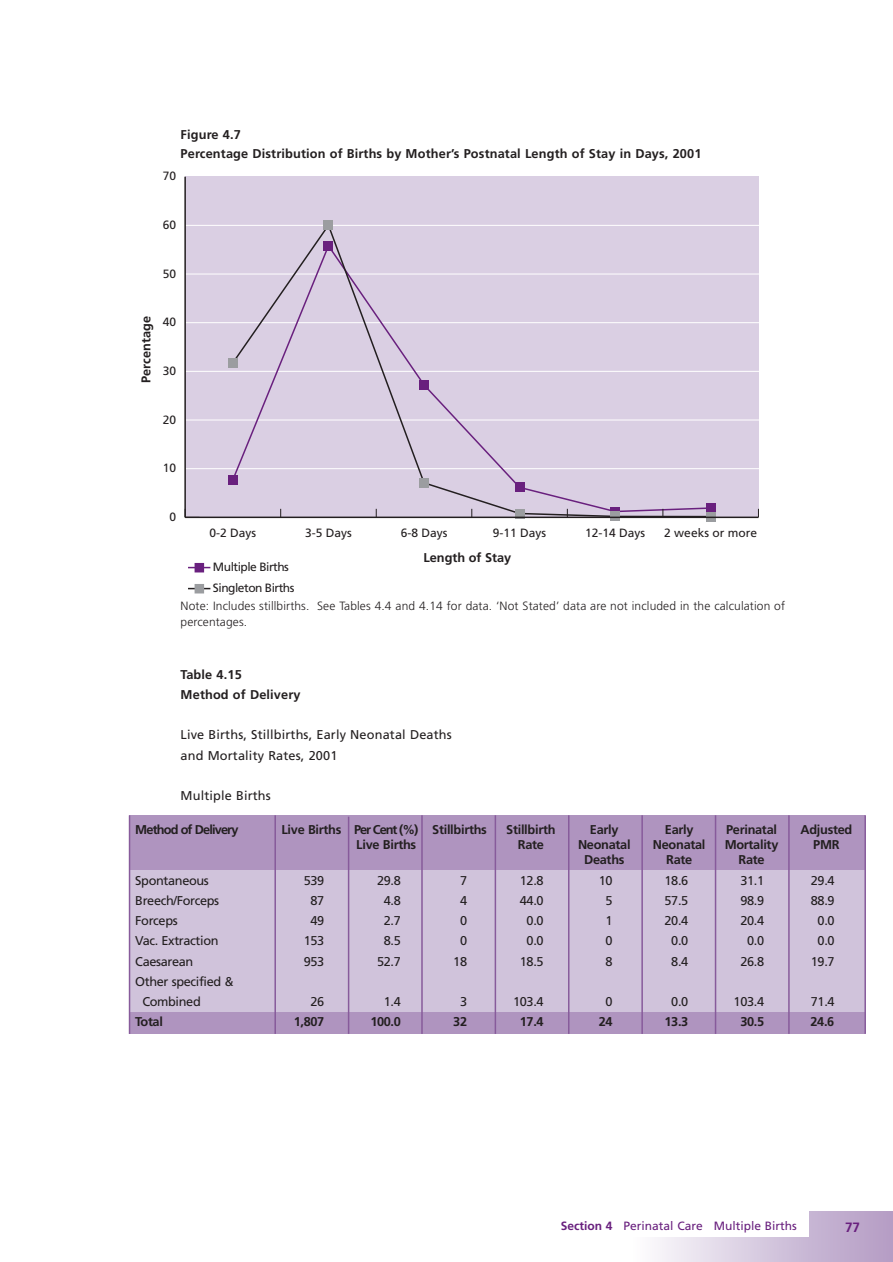
<style>
.page{position:relative;width:893px;height:1262px;background:#fff}
.page>*{position:absolute;margin:0;border:0;box-sizing:border-box;transform-origin:0 0}
.t1{font:700 13.5px "Frutiger";color:#69207e}
.t2{font:12.75px/20.2px "Frutiger";letter-spacing:-.03em;color:#231f20}
.t3{font:700 12.75px "Frutiger";letter-spacing:-.02em;color:#231f20}
.t4{font:700 12.75px/19.5px "Frutiger";letter-spacing:.01em;color:#231f20}
.t5{font:12.75px/20.2px "Frutiger";letter-spacing:.01em;color:#231f20}
.t6{font:700 12.75px "Frutiger";color:#231f20}
.t7{font:700 12.75px "Frutiger";letter-spacing:-.065em;color:#231f20}
.t8{font:300 12px/16.5px "Frutiger";letter-spacing:.01em;color:#231f20}
.t9{font:12px "Frutiger";color:#231f20}
.t10{font:12px "Frutiger";color:#69207e}
.t11{font:12px/21px "Frutiger";letter-spacing:-.04em;color:#231f20}
.s1{font-weight:700}
</style>
<div class="page">
<div style="left:633px;top:1211px;width:259px;height:50px;background:linear-gradient(to right,#fdfcfe,#b299c2)"></div>
<div style="left:420px;top:1199px;width:388px;height:38px;background:#fff"></div>
<svg style="left:188px;top:567px;width:22px;height:1px"></svg>
<div style="left:194px;top:563px;width:10px;height:9px;background:#69207e"></div>
<svg style="left:188px;top:588px;width:22px;height:1px"></svg>
<div style="left:194px;top:584px;width:10px;height:9px;background:#9b9da0"></div>
<div style="left:185px;top:177px;width:573px;height:340px;background:#dacfe3"></div>
<hr style="left:185px;top:468px;width:583px;height:1px;background:#fff">
<hr style="left:185px;top:419px;width:583px;height:1px;background:#fff">
<hr style="left:185px;top:371px;width:583px;height:1px;background:#fff">
<hr style="left:185px;top:322px;width:583px;height:1px;background:#fff">
<hr style="left:185px;top:274px;width:583px;height:1px;background:#fff">
<hr style="left:185px;top:225px;width:583px;height:1px;background:#fff">
<svg style="left:231px;top:223px;width:481px;height:293px"></svg>
<div style="left:228px;top:475px;width:9px;height:9px;background:#69207e"></div>
<div style="left:324px;top:241px;width:9px;height:9px;background:#69207e"></div>
<div style="left:419px;top:380px;width:9px;height:9px;background:#69207e"></div>
<div style="left:515px;top:483px;width:9px;height:9px;background:#69207e"></div>
<svg style="left:610px;top:507px;width:9px;height:5px"></svg>
<div style="left:706px;top:503px;width:9px;height:9px;background:#69207e"></div>
<div style="left:228px;top:358px;width:9px;height:9px;background:#9b9da0"></div>
<div style="left:324px;top:221px;width:9px;height:9px;background:#9b9da0"></div>
<div style="left:419px;top:478px;width:9px;height:9px;background:#9b9da0"></div>
<div style="left:515px;top:509px;width:9px;height:9px;background:#9b9da0"></div>
<div style="left:610px;top:512px;width:9px;height:9px;background:#9b9da0"></div>
<div style="left:706px;top:512px;width:9px;height:9px;background:#9b9da0"></div>
<hr style="left:185px;top:516px;width:573px;height:2px;background:#231f20">
<svg style="left:186px;top:516px;width:13px;height:1px"></svg>
<hr style="left:184px;top:177px;width:2px;height:340px;background:#231f20">
<div style="left:129px;top:815px;width:736px;height:219px;background:#d0c3db"></div>
<div style="left:129px;top:815px;width:736px;height:55px;background:#af94bf"></div>
<div style="left:129px;top:1012px;width:736px;height:22px;background:#af94bf"></div>
<hr style="left:129px;top:815px;width:1px;height:219px;background:#875b9b">
<hr style="left:864px;top:815px;width:1px;height:218px;background:#875b9b">
<hr style="left:274px;top:815px;width:2px;height:218px;background:#875b9b">
<hr style="left:348px;top:816px;width:1px;height:217px;background:#875b9b">
<hr style="left:421px;top:815px;width:2px;height:219px;background:#875b9b">
<hr style="left:494px;top:815px;width:2px;height:219px;background:#875b9b">
<hr style="left:568px;top:815px;width:1px;height:219px;background:#875b9b">
<hr style="left:641px;top:815px;width:2px;height:218px;background:#875b9b">
<hr style="left:714px;top:815px;width:2px;height:219px;background:#875b9b">
<hr style="left:788px;top:815px;width:1px;height:219px;background:#875b9b">
<p class="t4" style="left:180px;top:125px;width:522px">Figure 4.7<br>Percentage Distribution of Births by Mother’s Postnatal Length of Stay in Days, 2001</p>
<p class="t9" style="left:163px;top:171px;width:15px">70</p>
<p class="t9" style="left:163px;top:220px;width:15px">60</p>
<p class="t9" style="left:163px;top:269px;width:15px">50</p>
<p class="t6" style="left:141px;top:383px;width:68px;rotate:-90deg">Percentage</p>
<p class="t9" style="left:163px;top:317px;width:15px">40</p>
<p class="t9" style="left:163px;top:366px;width:15px">30</p>
<p class="t9" style="left:163px;top:415px;width:15px">20</p>
<p class="t9" style="left:163px;top:463px;width:15px">10</p>
<p class="t9" style="left:169px;top:512px;width:8px">0</p>
<p class="t9" style="left:209px;top:528px;width:48px">0-2 Days</p>
<p class="t9" style="left:305px;top:528px;width:48px">3-5 Days</p>
<p class="t9" style="left:400px;top:528px;width:48px">6-8 Days</p>
<p class="t9" style="left:493px;top:528px;width:55px">9-11 Days</p>
<p class="t9" style="left:585px;top:528px;width:62px">12-14 Days</p>
<p class="t9" style="left:664px;top:528px;width:94px">2 weeks or more</p>
<p class="t11" style="left:213px;top:557px;width:83px">Multiple Births<br>Singleton Births</p>
<p class="t6" style="left:423px;top:552px;width:89px">Length of Stay</p>
<p class="t8" style="left:180px;top:598px;width:606px">Note: Includes stillbirths. See Tables 4.4 and 4.14 for data. ‘Not Stated’ data are not included in the calculation of percentages.</p>
<p class="t4" style="left:180px;top:666px;width:121px">Table 4.15<br>Method of Delivery</p>
<p class="t5" style="left:180px;top:726px;width:273px">Live Births, Stillbirths, Early Neonatal Deaths and Mortality Rates, 2001</p>
<p class="t5" style="left:180px;top:786px;width:92px">Multiple Births</p>
<p class="t7" style="left:135px;top:824px;width:105px">Method of Delivery</p>
<p class="t3" style="left:281px;top:824px;width:207px">Live Births Per Cent (%) Stillbirths</p>
<p class="t3" style="left:506px;top:824px;width:51px">Stillbirth</p>
<p class="t3" style="left:590px;top:824px;width:30px">Early</p>
<p class="t3" style="left:665px;top:824px;width:30px">Early</p>
<p class="t3" style="left:726px;top:824px;width:52px">Perinatal</p>
<p class="t3" style="left:800px;top:824px;width:53px">Adjusted</p>
<p class="t3" style="left:356px;top:839px;width:61px">Live Births</p>
<p class="t3" style="left:518px;top:839px;width:28px">Rate</p>
<p class="t3" style="left:578px;top:839px;width:54px">Neonatal</p>
<p class="t3" style="left:653px;top:839px;width:54px">Neonatal</p>
<p class="t3" style="left:724px;top:839px;width:55px">Mortality</p>
<p class="t3" style="left:813px;top:839px;width:28px">PMR</p>
<p class="t3" style="left:584px;top:854px;width:42px">Deaths</p>
<p class="t3" style="left:666px;top:854px;width:28px">Rate</p>
<p class="t3" style="left:738px;top:854px;width:28px">Rate</p>
<p class="t2" style="left:135px;top:871px;width:75px">Spontaneous</p>
<p class="t2" style="left:304px;top:871px;width:22px">539</p>
<p class="t2" style="left:377px;top:871px;width:25px">29.8</p>
<p class="t2" style="left:460px;top:871px;width:9px">7</p>
<p class="t2" style="left:520px;top:871px;width:25px">12.8</p>
<p class="t2" style="left:598px;top:871px;width:15px">10</p>
<p class="t2" style="left:664px;top:871px;width:25px">18.6</p>
<p class="t2" style="left:740px;top:871px;width:25px">31.1</p>
<p class="t2" style="left:810px;top:871px;width:25px">29.4</p>
<p class="t2" style="left:135px;top:891px;width:85px">Breech/Forceps</p>
<p class="t2" style="left:310px;top:891px;width:15px">87</p>
<p class="t2" style="left:384px;top:891px;width:19px">4.8</p>
<p class="t2" style="left:460px;top:891px;width:9px">4</p>
<p class="t2" style="left:520px;top:891px;width:25px">44.0</p>
<p class="t2" style="left:605px;top:891px;width:9px">5</p>
<p class="t2" style="left:664px;top:891px;width:25px">57.5</p>
<p class="t2" style="left:740px;top:891px;width:25px">98.9</p>
<p class="t2" style="left:810px;top:891px;width:25px">88.9</p>
<p class="t2" style="left:135px;top:911px;width:44px">Forceps</p>
<p class="t2" style="left:310px;top:911px;width:15px">49</p>
<p class="t2" style="left:384px;top:911px;width:19px">2.7</p>
<p class="t2" style="left:460px;top:911px;width:9px">0</p>
<p class="t2" style="left:526px;top:911px;width:19px">0.0</p>
<p class="t2" style="left:605px;top:911px;width:9px">1</p>
<p class="t2" style="left:664px;top:911px;width:25px">20.4</p>
<p class="t2" style="left:740px;top:911px;width:25px">20.4</p>
<p class="t2" style="left:817px;top:911px;width:19px">0.0</p>
<p class="t2" style="left:135px;top:931px;width:85px">Vac. Extraction</p>
<p class="t2" style="left:304px;top:931px;width:22px">153</p>
<p class="t2" style="left:384px;top:931px;width:19px">8.5</p>
<p class="t2" style="left:460px;top:931px;width:9px">0</p>
<p class="t2" style="left:526px;top:931px;width:19px">0.0</p>
<p class="t2" style="left:605px;top:931px;width:9px">0</p>
<p class="t2" style="left:671px;top:931px;width:19px">0.0</p>
<p class="t2" style="left:747px;top:931px;width:19px">0.0</p>
<p class="t2" style="left:817px;top:931px;width:19px">0.0</p>
<p class="t2" style="left:135px;top:952px;width:60px">Caesarean</p>
<p class="t2" style="left:304px;top:952px;width:22px">953</p>
<p class="t2" style="left:377px;top:952px;width:25px">52.7</p>
<p class="t2" style="left:453px;top:952px;width:15px">18</p>
<p class="t2" style="left:520px;top:952px;width:25px">18.5</p>
<p class="t2" style="left:605px;top:952px;width:9px">8</p>
<p class="t2" style="left:671px;top:952px;width:19px">8.4</p>
<p class="t2" style="left:740px;top:952px;width:25px">26.8</p>
<p class="t2" style="left:810px;top:952px;width:25px">19.7</p>
<p class="t2" style="left:142px;top:972px;width:93px;text-indent:-7px">Other specified &amp;<br>Combined</p>
<p class="t2" style="left:310px;top:992px;width:15px">26</p>
<p class="t2" style="left:384px;top:992px;width:19px">1.4</p>
<p class="t2" style="left:460px;top:992px;width:9px">3</p>
<p class="t2" style="left:513px;top:992px;width:32px">103.4</p>
<p class="t2" style="left:605px;top:992px;width:9px">0</p>
<p class="t2" style="left:671px;top:992px;width:19px">0.0</p>
<p class="t2" style="left:733px;top:992px;width:32px">103.4</p>
<p class="t2" style="left:810px;top:992px;width:25px">71.4</p>
<p class="t3" style="left:135px;top:1016px;width:29px">Total</p>
<p class="t3" style="left:294px;top:1016px;width:32px">1,807</p>
<p class="t3" style="left:370px;top:1016px;width:32px">100.0</p>
<p class="t3" style="left:453px;top:1016px;width:15px">32</p>
<p class="t3" style="left:520px;top:1016px;width:25px">17.4</p>
<p class="t3" style="left:598px;top:1016px;width:15px">24</p>
<p class="t3" style="left:664px;top:1016px;width:25px">13.3</p>
<p class="t3" style="left:740px;top:1016px;width:25px">30.5</p>
<p class="t3" style="left:810px;top:1016px;width:25px">24.6</p>
<p class="t10" style="left:561px;top:1221px;width:237px"><span class="s1">Section 4</span> Perinatal Care Multiple Births</p>
<p class="t1" style="left:845px;top:1221px;width:17px">77</p>
</div>
